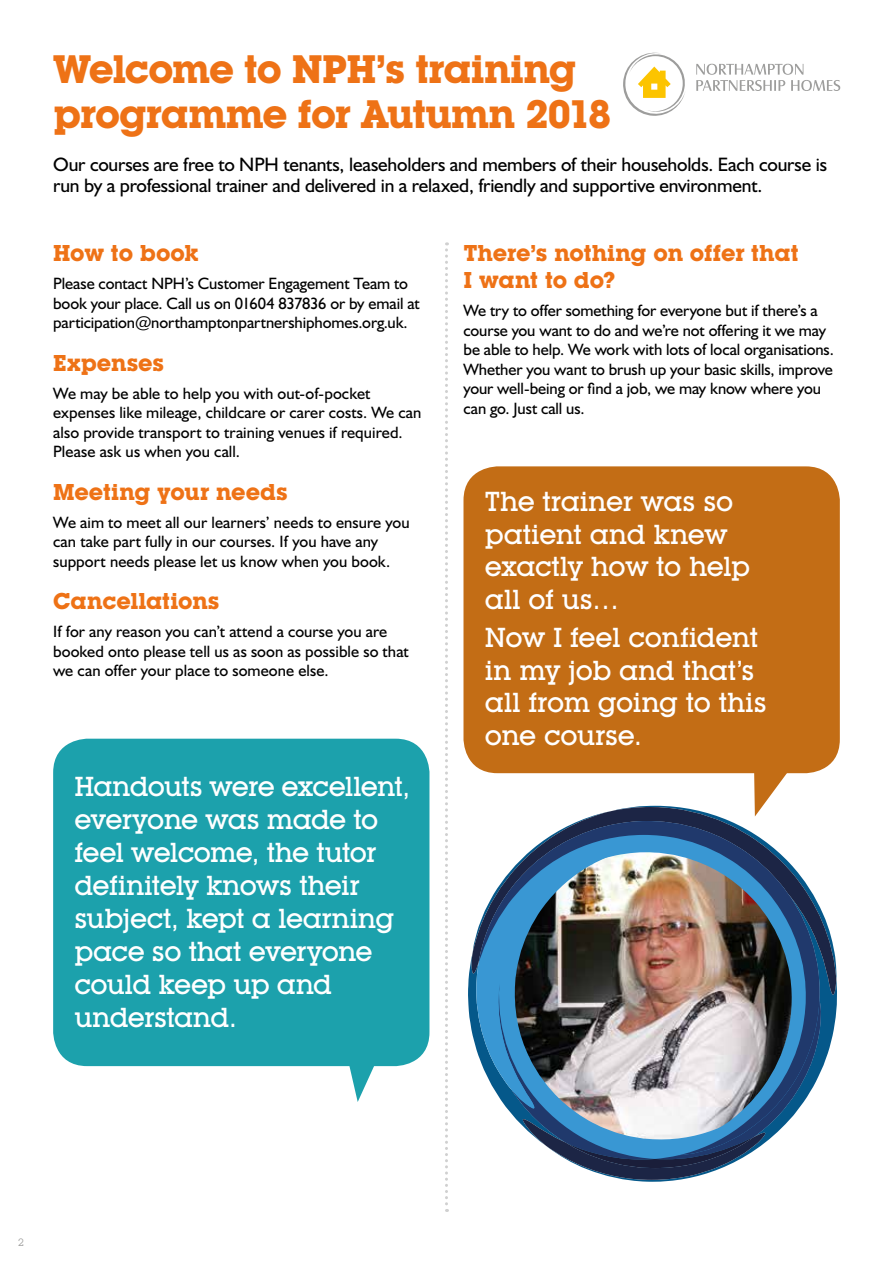
<style>
.page{position:relative;width:893px;height:1263px;background:#fff}
.page>*{position:absolute;margin:0;border:0;box-sizing:border-box;transform-origin:0 0}
.t1{font:700 39px/45px "Lubalin Graph IT Cby BT";letter-spacing:-.03em;color:#ee7216}
.t2{font:500 27px/33px "Lubalin Graph IT Cby BT";letter-spacing:-.02em;color:#fff}
.t3{font:700 22.5px/27px "Lubalin Graph IT Cby BT";letter-spacing:-.005em;color:#ee7216}
.t4{font:19.5px/21px "Humanist 521 BT";letter-spacing:-.01em;color:#000}
.t5{font:16.5px/19.5px "Humanist 521 BT";color:#000}
.t6{font:10.5px "Lubalin Graph IT Cby BT";color:#9d9d9c}
</style>
<div class="page">
<svg style="left:445px;top:242px;width:3px;height:970px"></svg>
<svg style="left:623px;top:52px;width:62px;height:64px"></svg>
<svg style="left:696px;top:64px;width:144px;height:27px"></svg>
<div style="left:463px;top:466px;width:377px;height:307px;background:#c36d15;border-radius:34px"></div>
<svg style="left:471px;top:807px;width:365px;height:373px"></svg>
<svg style="left:498px;top:984px;width:323px;height:184px"></svg>
<img style="left:479px;top:821px;width:341px;height:334px">
<svg style="left:754px;top:773px;width:41px;height:43px"></svg>
<div style="left:53px;top:739px;width:376px;height:327px;background:#1ca1ac;border-radius:34px"></div>
<svg style="left:341px;top:1066px;width:45px;height:36px"></svg>
<h1 class="t1" style="left:53px;top:46px;width:560px">Welcome to NPH’s training programme for Autumn 2018</h1>
<p class="t4" style="left:53px;top:153px;width:775px">Our courses are free to NPH tenants, leaseholders and members of their households. Each course is run by a professional trainer and delivered in a relaxed, friendly and supportive environment.</p>
<h3 class="t3" style="left:53px;top:239px;width:147px">How to book</h3>
<p class="t5" style="left:53px;top:273px;width:368px">Please contact NPH’s Customer Engagement Team to book your place. Call us on 01604 837836 or by email at participation@northamptonpartnershiphomes.org.uk.</p>
<h3 class="t3" style="left:53px;top:349px;width:113px">Expenses</h3>
<p class="t5" style="left:53px;top:383px;width:370px">We may be able to help you with out-of-pocket expenses like mileage, childcare or carer costs. We can also provide transport to training venues if required.<br>Please ask us when you call.</p>
<h3 class="t3" style="left:53px;top:478px;width:236px">Meeting your needs</h3>
<p class="t5" style="left:53px;top:512px;width:358px">We aim to meet all our learners’ needs to ensure you can take part fully in our courses. If you have any support needs please let us know when you book.</p>
<h3 class="t3" style="left:53px;top:587px;width:168px">Cancellations</h3>
<p class="t5" style="left:53px;top:621px;width:357px">If for any reason you can’t attend a course you are booked onto please tell us as soon as possible so that we can offer your place to someone else.</p>
<h2 class="t2" style="left:74px;top:770px;width:337px">Handouts were excellent, everyone was made to feel welcome, the tutor definitely knows their subject, kept a learning pace so that everyone could keep up and understand.</h2>
<h3 class="t3" style="left:463px;top:239px;width:337px">There’s nothing on offer that<br>I want to do?</h3>
<p class="t5" style="left:463px;top:300px;width:372px">We try to offer something for everyone but if there’s a course you want to do and we’re not offering it we may be able to help. We work with lots of local organisations.<br>Whether you want to brush up your basic skills, improve your well-being or find a job, we may know where you can go. Just call us.</p>
<h2 class="t2" style="left:485px;top:485px;width:267px;line-height:32.4px">The trainer was so patient and knew exactly how to help all of us…</h2>
<h2 class="t2" style="left:485px;top:621px;width:284px;line-height:32.4px">Now I feel confident in my job and that’s all from going to this one course.</h2>
<p class="t6" style="left:18px;top:1235px;width:7px">2</p>
</div>
